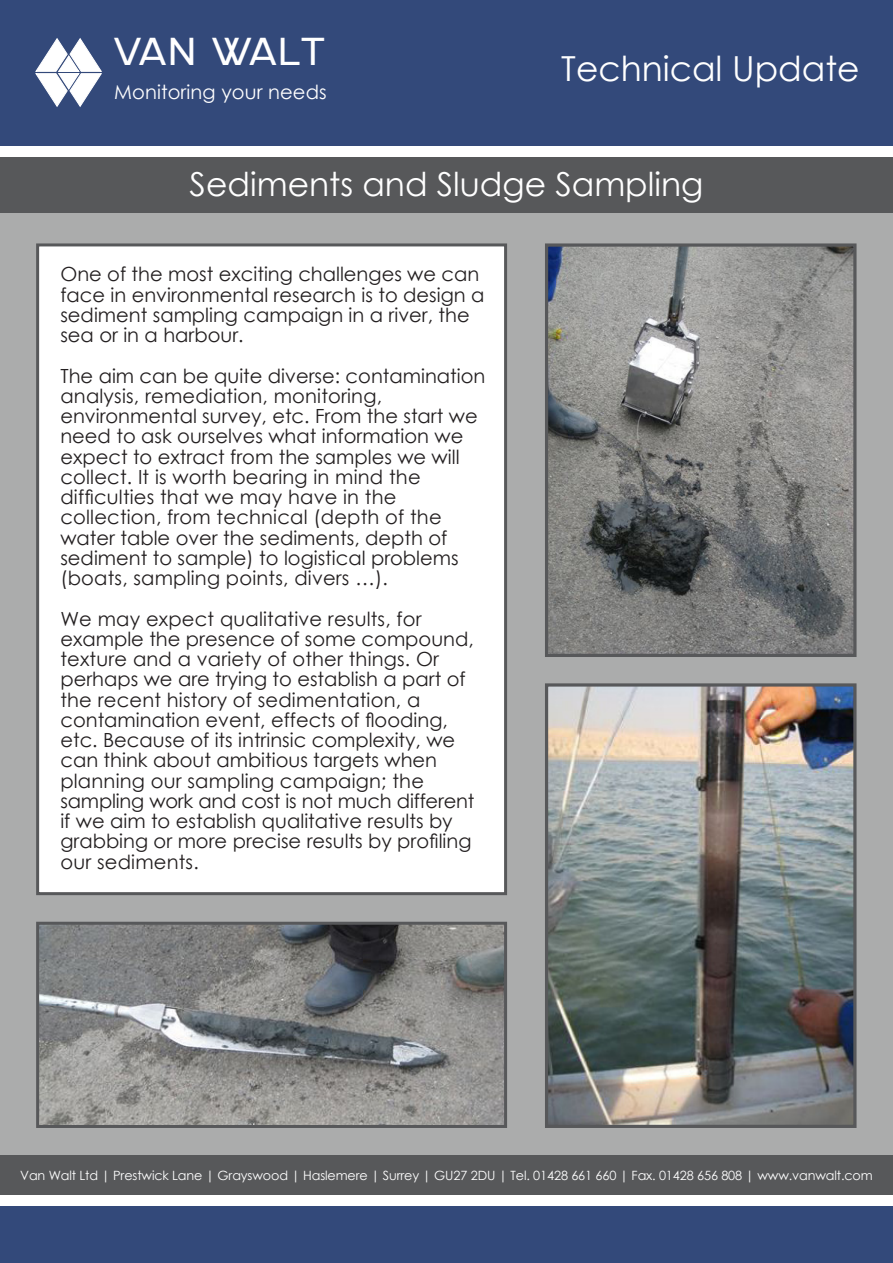
<style>
.page{position:relative;width:893px;height:1263px;background:#fff}
.page>*{position:absolute;margin:0;border:0;box-sizing:border-box;transform-origin:0 0}
.t1{font:40.5px "SF New Republic";letter-spacing:.02em;color:#fff;scale:1.11 1}
.t2{font:34.5px "Century Gothic";color:#fff}
.t3{font:33px "Century Gothic";color:#fff}
.t4{font:19.5px/20.2px "Century Gothic";color:#231f20}
.t5{font:19.5px "Century Gothic";letter-spacing:.005em;color:#fff}
.t6{font:12.75px "Century Gothic";letter-spacing:-.01em;color:#fff}
</style>
<div class="page">
<div style="left:0;top:157px;width:893px;height:58px;background:#57585a"></div>
<div style="left:0;top:1206px;width:893px;height:57px;background:#33497a"></div>
<div style="left:0;top:0;width:893px;height:145px;background:#33497a"></div>
<svg style="left:35px;top:38px;width:67px;height:69px"></svg>
<div style="left:0;top:1154px;width:893px;height:41px;background:#57585a"></div>
<div style="left:0;top:213px;width:893px;height:941px;background:#abacac"></div>
<div style="left:38px;top:245px;width:468px;height:649px;background:#fff"></div>
<div style="left:36px;top:243px;width:471px;height:652px;border:3px solid #57585a"></div>
<img style="left:549px;top:247px;width:303px;height:406px">
<div style="left:545px;top:243px;width:311px;height:414px;border:3px solid #57585a"></div>
<img style="left:40px;top:926px;width:463px;height:198px">
<div style="left:36px;top:922px;width:471px;height:206px;border:3px solid #57585a"></div>
<img style="left:549px;top:687px;width:303px;height:437px">
<div style="left:545px;top:683px;width:311px;height:445px;border:3px solid #57585a"></div>
<h1 class="t1" style="left:114px;top:30px;width:191px">VAN WALT</h1>
<p class="t5" style="left:114px;top:79px;width:214px">Monitoring your needs</p>
<h2 class="t2" style="left:561px;top:45px;width:300px">Technical Update</h2>
<p class="t3" style="left:190px;top:161px;width:515px">Sediments and Sludge Sampling</p>
<p class="t4" style="left:60px;top:264px;width:426px">One of the most exciting challenges we can face in environmental research is to design a sediment sampling campaign in a river, the sea or in a harbour.</p>
<p class="t4" style="left:60px;top:365px;width:426px">The aim can be quite diverse: contamination analysis, remediation, monitoring,</p>
<p class="t4" style="left:60px;top:406px;width:419px">environmental survey, etc. From the start we need to ask ourselves what information we expect to extract from the samples we will collect. It is worth bearing in mind the</p>
<p class="t4" style="left:60px;top:487px;width:338px">difficulties that we may have in the</p>
<p class="t4" style="left:60px;top:507px;width:400px">collection, from technical (depth of the water table over the sediments, depth of sediment to sample) to logistical problems (boats, sampling points, divers …).</p>
<p class="t4" style="left:60px;top:608px;width:363px">We may expect qualitative results, for</p>
<p class="t4" style="left:60px;top:628px;width:415px">example the presence of some compound, texture and a variety of other things. Or</p>
<p class="t4" style="left:60px;top:669px;width:407px">perhaps we are trying to establish a part of the recent history of sedimentation, a</p>
<p class="t4" style="left:60px;top:709px;width:396px">contamination event, effects of flooding, etc. Because of its intrinsic complexity, we can think about ambitious targets when planning our sampling campaign; the</p>
<p class="t4" style="left:60px;top:790px;width:416px">sampling work and cost is not much different if we aim to establish qualitative results by grabbing or more precise results by profiling our sediments.</p>
<p class="t6" style="left:20px;top:1166px;width:854px">Van Walt Ltd | Prestwick Lane | Grayswood | Haslemere | Surrey | GU27 2DU | Tel. 01428 661 660 | Fax. 01428 656 808 | www.vanwalt.com</p>
</div>
